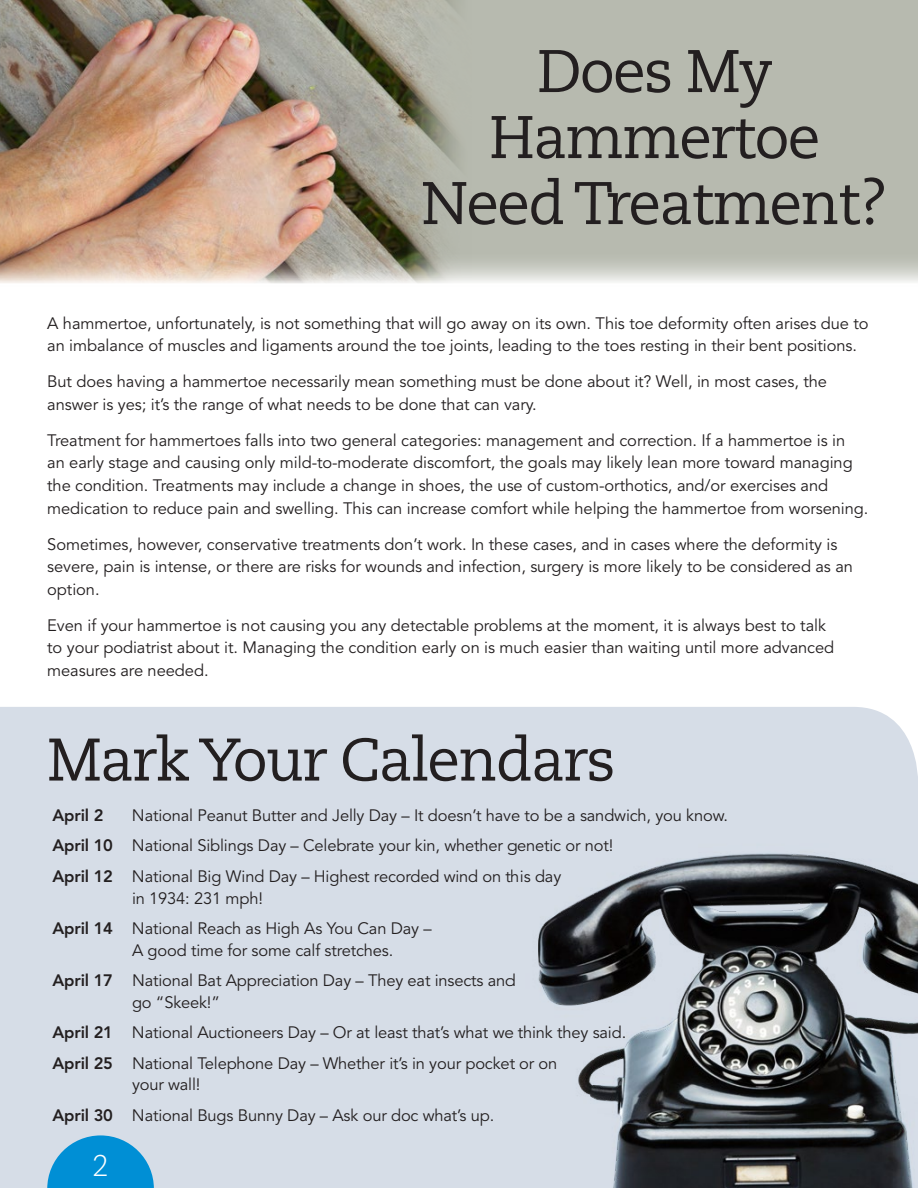
<style>
.page{position:relative;width:918px;height:1188px;background:#fff}
.page>*{position:absolute;margin:0;border:0;box-sizing:border-box;transform-origin:0 0}
.t1{font:60px/66px "Caecilia LT Std";letter-spacing:-.03em;color:#231f20;text-align:center}
.t2{font:300 30px "Caecilia LT Std";color:#fff}
.t3{font:16.5px/22.5px "Avenir LT Std";letter-spacing:-.005em;color:#231f20}
.t4{font:800 16.5px "Avenir LT Std";letter-spacing:-.01em;color:#231f20}
.s1{font-weight:800}
</style>
<div class="page">
<div style="left:0;top:707px;width:918px;height:481px;background:#d6dde7"></div>
<div style="left:0;top:0;width:918px;height:297px;background:#b7baaf"></div>
<img style="left:0;top:0;width:459px;height:249px">
<svg style="left:47px;top:1135px;width:107px;height:53px"></svg>
<svg style="left:0;top:249px;width:918px;height:48px"></svg>
<img style="left:513px;top:818px;width:405px;height:370px">
<p class="t1" style="left:421px;top:39px;width:469px">Does My<br>Hammertoe<br>Need Treatment?</p>
<p class="t3" style="left:47px;top:313px;width:823px">A hammertoe, unfortunately, is not something that will go away on its own. This toe deformity often arises due to an imbalance of muscles and ligaments around the toe joints, leading to the toes resting in their bent positions.</p>
<p class="t3" style="left:47px;top:371px;width:781px">But does having a hammertoe necessarily mean something must be done about it? Well, in most cases, the answer is yes; it’s the range of what needs to be done that can vary.</p>
<p class="t3" style="left:47px;top:430px;width:823px">Treatment for hammertoes falls into two general categories: management and correction. If a hammertoe is in<br>an early stage and causing only mild-to-moderate discomfort, the goals may likely lean more toward managing the condition. Treatments may include a change in shoes, the use of custom-orthotics, and/or exercises and medication to reduce pain and swelling. This can increase comfort while helping the hammertoe from worsening.</p>
<p class="t3" style="left:47px;top:533px;width:807px">Sometimes, however, conservative treatments don’t work. In these cases, and in cases where the deformity is severe, pain is intense, or there are risks for wounds and infection, surgery is more likely to be considered as an option.</p>
<p class="t3" style="left:47px;top:614px;width:789px">Even if your hammertoe is not causing you any detectable problems at the moment, it is always best to talk to your podiatrist about it. Managing the condition early on is much easier than waiting until more advanced measures are needed.</p>
<p class="t1" style="left:47px;top:728px;width:570px">Mark Your Calendars</p>
<p class="t4" style="left:52px;top:805px;width:52px">April 2</p>
<p class="t3" style="left:52px;top:801px;width:677px;line-height:30.5px;text-indent:79px">National Peanut Butter and Jelly Day – It doesn’t have to be a sandwich, you know.<br><span class="s1">April 10</span> National Siblings Day – Celebrate your kin, whether genetic or not!<br><span class="s1">April 12</span> National Big Wind Day – Highest recorded wind on this day</p>
<p class="t3" style="left:52px;top:883px;width:381px;line-height:30.5px;text-indent:80px">in 1934: 231 mph!<br><span class="s1">April 14</span> National Reach as High As You Can Day –</p>
<p class="t3" style="left:52px;top:935px;width:464px;line-height:30.5px;text-indent:80px">A good time for some calf stretches.<br><span class="s1">April 17</span> National Bat Appreciation Day – They eat insects and</p>
<p class="t3" style="left:52px;top:987px;width:575px;line-height:30.5px;text-indent:80px">go “Skeek!”<br><span class="s1">April 21</span> National Auctioneers Day – Or at least that’s what we think they said.<br><span class="s1">April 25</span> National Telephone Day – Whether it’s in your pocket or on</p>
<p class="t3" style="left:52px;top:1070px;width:443px;line-height:30.5px;text-indent:80px">your wall!<br><span class="s1">April 30</span> National Bugs Bunny Day – Ask our doc what’s up.</p>
<p class="t2" style="left:92px;top:1149px;width:18px">2</p>
</div>
